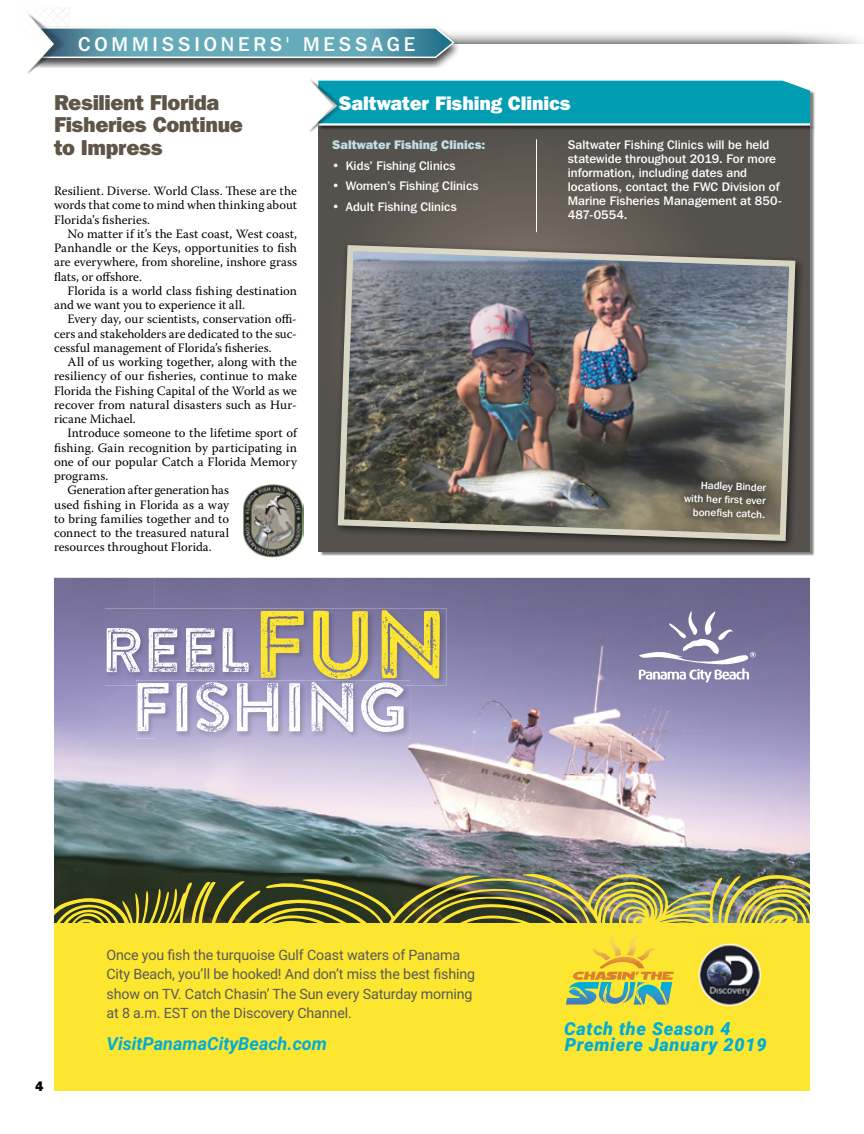
<style>
.page{position:relative;width:864px;height:1134px;background:#fff}
.page>*{position:absolute;margin:0;border:0;box-sizing:border-box;transform-origin:0 0}
.t1{font:68.85px "Brandon Printed Inline";letter-spacing:-.04em;color:#fff}
.t2{font:62.7px "Brandon Printed Inline";color:#fff}
.t3{font:800 21.3px/22.5px "Franklin Gothic IT Cby BT";letter-spacing:-.02em;color:#5f5547}
.t4{font:500 19.8px "Franklin Gothic IT Cby BT";letter-spacing:.195em;color:#fff}
.t5{font:800 19.5px "Franklin Gothic IT Cby BT";letter-spacing:-.01em;color:#fff}
.t6{font:italic 900 18px/16.5px "Roboto";letter-spacing:.04em;color:#00add8}
.t7{font:italic 700 18px "Roboto";color:#00add8}
.t8{font:14.25px/19.5px "Roboto";letter-spacing:-.01em;color:#59595b}
.t9{font:800 13.5px "Franklin Gothic IT Cby BT";color:#000}
.t10{font:12.75px/14.2px "Warnock Pro";color:#000;text-align:justify}
.t11{font:500 12.3px/13.8px "Franklin Gothic IT Cby BT";letter-spacing:.005em;color:#fff}
.t12{font:800 12.3px "Franklin Gothic IT Cby BT";color:#c1dde5}
.t13{font:500 10.5px/13.5px "Franklin Gothic IT Cby BT";color:#fff;text-align:right}
.s1{font-size:95.7px;color:#fde62f}
</style>
<div class="page">
<div style="left:56px;top:30px;width:808px;height:23px;background:#000;opacity:.9"></div>
<div style="left:56px;top:45px;width:808px;height:8px;background:#fff"></div>
<div style="left:33px;top:25px;width:428px;height:43px;background:#000;opacity:.75"></div>
<svg style="left:70px;top:26px;width:386px;height:33px;background:#72abb9"></svg>
<img style="left:27px;top:8px;width:43px;height:66px">
<img style="left:243px;top:484px;width:61px;height:73px">
<img style="left:54px;top:578px;width:100px;height:295px">
<img style="left:154px;top:578px;width:656px;height:49px">
<img style="left:407px;top:627px;width:403px;height:246px">
<img style="left:154px;top:738px;width:253px;height:135px">
<div style="left:54px;top:923px;width:756px;height:168px;background:#fde62f"></div>
<img style="left:136px;top:685px;width:274px;height:53px">
<img style="left:138px;top:685px;width:266px;height:47px">
<img style="left:105px;top:608px;width:341px;height:77px">
<img style="left:138px;top:682px;width:266px;height:3px">
<svg style="left:639px;top:611px;width:117px;height:71px;background:#8f8bad"></svg>
<img style="left:54px;top:873px;width:756px;height:50px">
<svg style="left:566px;top:936px;width:108px;height:69px"></svg>
<img style="left:698px;top:943px;width:64px;height:64px">
<svg style="left:319px;top:129px;width:491px;height:423px;background:#5a554f"></svg>
<div style="left:320px;top:81px;width:495px;height:48px;background:#000;opacity:.5"></div>
<div style="left:347px;top:81px;width:463px;height:42px;background:#009db3"></div>
<hr style="left:318px;top:123px;width:492px;height:3px;background:#fff">
<img style="left:310px;top:79px;width:37px;height:58px">
<div style="left:332px;top:240px;width:473px;height:311px;background:#000;opacity:.6"></div>
<img style="left:335px;top:242px;width:464px;height:302px">
<div style="left:677px;top:474px;width:96px;height:52px;background:#000;opacity:.75"></div>
<hr style="left:536px;top:139px;width:1px;height:93px;background:#fff">
<h3 class="t4" style="left:78px;top:31px;width:338px">COMMISSIONERS' MESSAGE</h3>
<h3 class="t3" style="left:54px;top:90px;width:190px">Resilient Florida<br>Fisheries Continue to Impress</h3>
<p class="t10" style="left:54px;top:183px;width:245px">Resilient. Diverse. World Class. These are the words that come to mind when thinking about Florida’s fisheries.</p>
<p class="t10" style="left:54px;top:226px;width:245px;text-indent:14px">No matter if it’s the East coast, West coast, Panhandle or the Keys, opportunities to fish are everywhere, from shoreline, inshore grass flats, or offshore.</p>
<p class="t10" style="left:54px;top:283px;width:244px;text-indent:14px">Florida is a world class fishing destination and we want you to experience it all.</p>
<p class="t10" style="left:54px;top:312px;width:245px;text-indent:14px">Every day, our scientists, conservation offi&shy;cers and stakeholders are dedicated to the suc&shy;cessful management of Florida’s fisheries.</p>
<p class="t10" style="left:54px;top:354px;width:245px;text-indent:14px">All of us working together, along with the resiliency of our fisheries, continue to make Florida the Fishing Capital of the World as we recover from natural disasters such as Hur&shy;ricane Michael.</p>
<p class="t10" style="left:68px;top:426px;width:231px">Introduce someone to the lifetime sport of</p>
<p class="t10" style="left:54px;top:440px;width:244px">fishing. Gain recognition by participating in</p>
<p class="t10" style="left:54px;top:454px;width:244px">one of our popular Catch a Florida Memory</p>
<p class="t10" style="left:54px;top:468px;width:56px">programs.</p>
<p class="t10" style="left:68px;top:483px;width:163px">Generation after generation has</p>
<p class="t10" style="left:54px;top:497px;width:177px">used fishing in Florida as a way</p>
<p class="t10" style="left:54px;top:511px;width:177px">to bring families together and to</p>
<p class="t10" style="left:54px;top:525px;width:177px">connect to the treasured natural</p>
<p class="t10" style="left:54px;top:540px;width:159px">resources throughout Florida.</p>
<h3 class="t5" style="left:339px;top:91px;width:234px">Saltwater Fishing Clinics</h3>
<p class="t12" style="left:332px;top:137px;width:155px">Saltwater Fishing Clinics:</p>
<p class="t11" style="left:332px;top:158px;width:125px">• Kids’ Fishing Clinics</p>
<p class="t11" style="left:332px;top:179px;width:148px">• Women’s Fishing Clinics</p>
<p class="t11" style="left:332px;top:200px;width:126px">• Adult Fishing Clinics</p>
<p class="t11" style="left:568px;top:138px;width:216px">Saltwater Fishing Clinics will be held statewide throughout 2019. For more information, including dates and locations, contact the FWC Division of<br>Marine Fisheries Management at 850-<br>487-0554.</p>
<p class="t13" style="left:685px;top:478px;width:83px;rotate:2deg">Hadley Binder with her fi rst ever bonefi sh catch.</p>
<h2 class="t2" style="left:100px;top:611px;width:350px">REEL<span class="s1">FUN</span></h2>
<h1 class="t1" style="left:131px;top:664px;width:280px">FISHING</h1>
<p class="t9" style="left:35px;top:1077px;width:10px">4</p>
<p class="t8" style="left:106px;top:944px;width:370px">Once you fish the turquoise Gulf Coast waters of Panama City Beach, you’ll be hooked! And don’t miss the best fishing show on TV. Catch Chasin’ The Sun every Saturday morning at 8 a.m. EST on the Discovery Channel.</p>
<h3 class="t7" style="left:106px;top:1031px;width:222px">VisitPanamaCityBeach.com</h3>
<h3 class="t6" style="left:564px;top:1019px;width:204px">Catch the Season 4<br>Premiere January 2019</h3>
</div>
